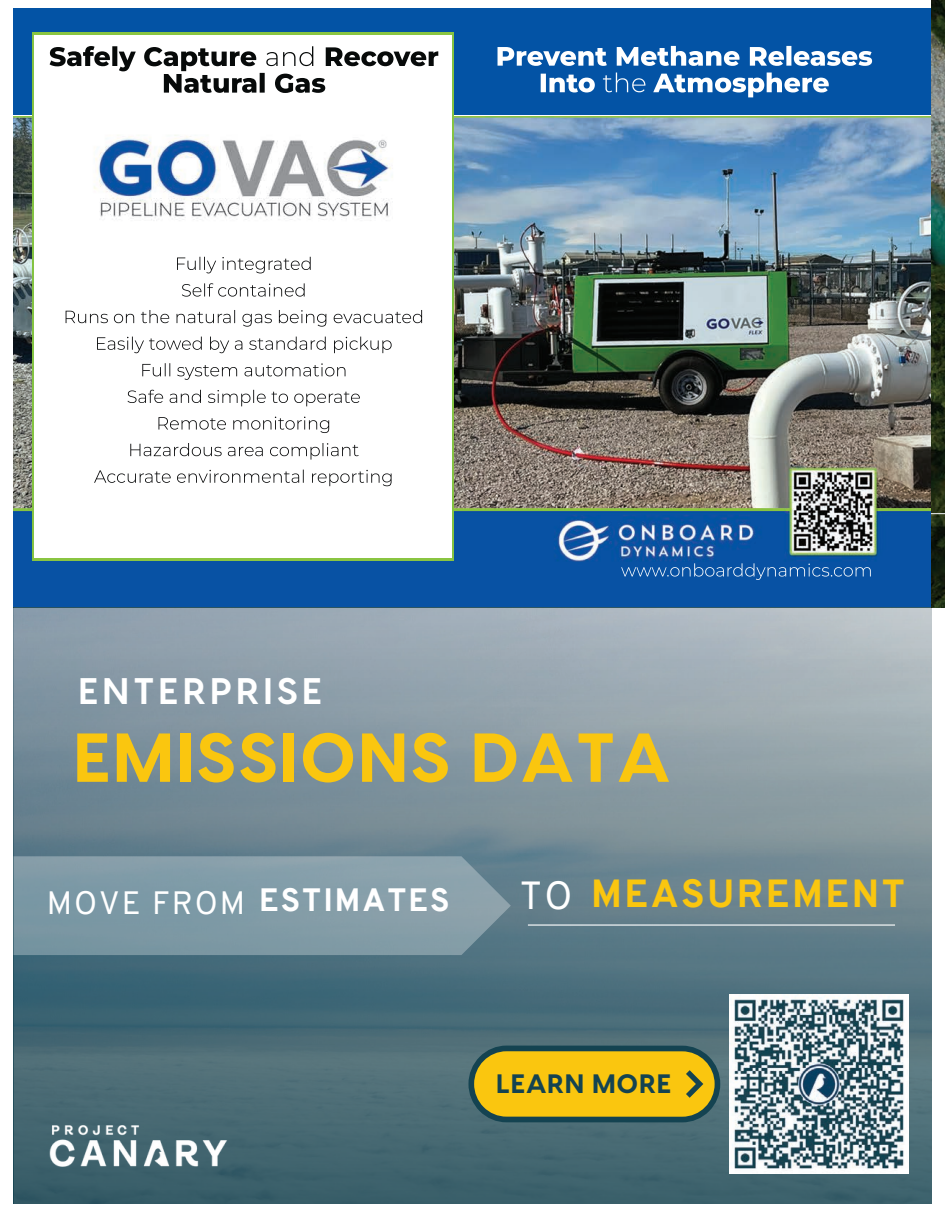
<style>
.page{position:relative;width:945px;height:1215px;background:#fff}
.page>*{position:absolute;margin:0;border:0;box-sizing:border-box;transform-origin:0 0}
.t1{font:800 69.15px "Visby CF";letter-spacing:.025em;color:#fac60f}
.t2{font:800 38.25px "Overpass";letter-spacing:.065em;color:#fac60f}
.t3{font:700 36.9px "Visby CF";letter-spacing:.11em;color:#fff}
.t4{font:800 31.5px "Overpass";letter-spacing:.065em;color:#fff}
.t5{font:800 26.7px "Visby CF";letter-spacing:.025em;color:#144351}
.s1{font-weight:400}
.s2{font-weight:400;color:#fff}
</style>
<div class="page">
<img style="left:14px;top:117px;width:918px;height:392px">
<img style="left:14px;top:511px;width:918px;height:97px">
<img style="left:14px;top:9px;width:918px;height:106px">
<img style="left:34px;top:35px;width:417px;height:523px">
<img style="left:498px;top:46px;width:374px;height:20px">
<img style="left:50px;top:46px;width:293px;height:20px">
<img style="left:694px;top:563px;width:176px;height:14px">
<img style="left:177px;top:257px;width:134px;height:13px">
<img style="left:158px;top:417px;width:171px;height:16px">
<svg style="left:14px;top:608px;width:918px;height:596px;background:#6f8792"></svg>
<svg style="left:14px;top:856px;width:497px;height:99px;background:#7f9aa5"></svg>
<hr style="left:528px;top:924px;width:367px;height:2px;background:#fff">
<img style="left:25px;top:1100px;width:228px;height:92px">
<img style="left:730px;top:995px;width:178px;height:178px">
<svg style="left:468px;top:1046px;width:252px;height:76px;background:#c7aa21"></svg>
<img style="left:932px;top:0;width:13px;height:608px">
<svg style="left:932px;top:513px;width:13px;height:1px"></svg>
<p class="t3" style="left:79px;top:665px;width:245px">ENTERPRISE</p>
<h1 class="t1" style="left:73px;top:718px;width:599px">EMISSIONS DATA</h1>
<p class="t4" style="left:47px;top:878px;width:404px"><span class="s1">MOVE FROM</span> ESTIMATES</p>
<p class="t2" style="left:520px;top:866px;width:386px"><span class="s2">TO</span> MEASUREMENT</p>
<p class="t5" style="left:496px;top:1068px;width:177px">LEARN MORE</p>
</div>
